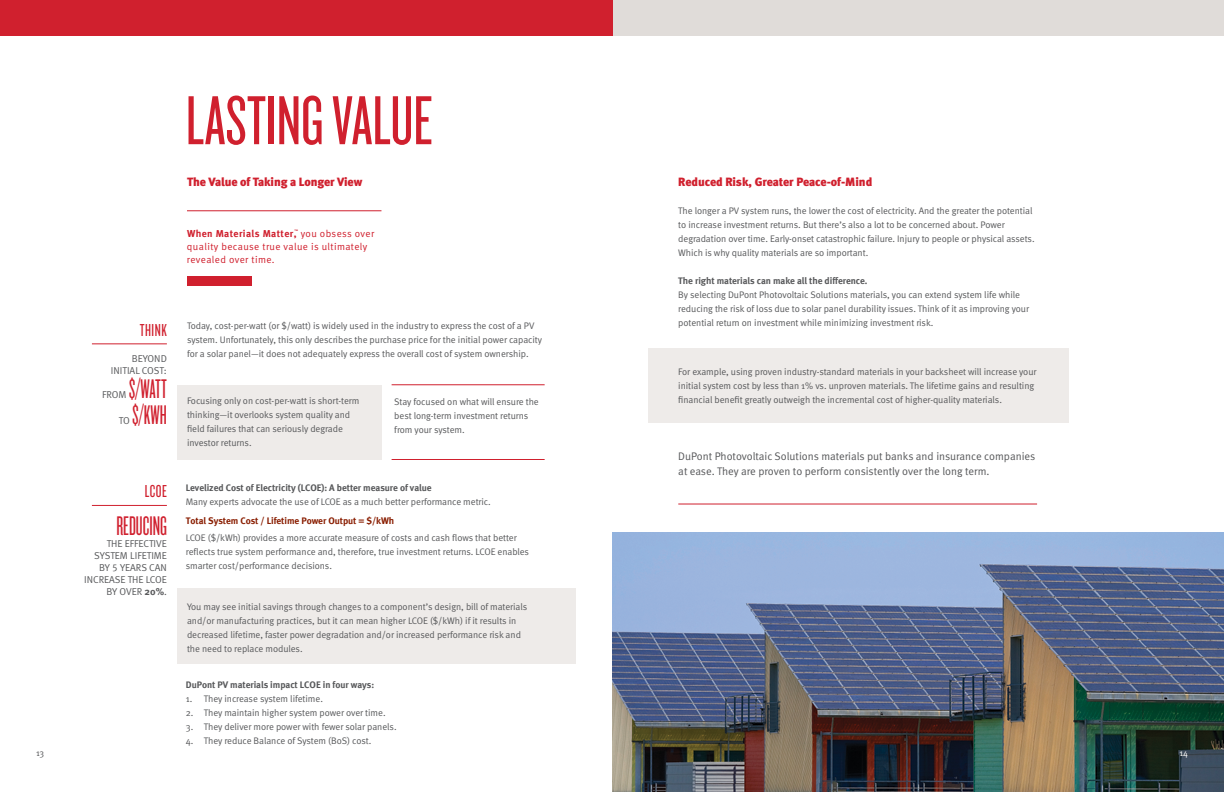
<style>
.page{position:relative;width:1224px;height:792px;background:#fff}
.page>*{position:absolute;margin:0;border:0;box-sizing:border-box;transform-origin:0 0}
.t1{font:72px "Knockout 27 Junior Bantamwt";color:#d0202e}
.t2{font:28px "Knockout 26 Junior Flywght";color:#d0202e}
.t3{font:18px "Knockout 27 Junior Bantamwt";letter-spacing:.03em;color:#d0202e}
.t4{font:900 12px "Meta";letter-spacing:-.005em;color:#d0202e}
.t5{font:11px/15px "Meta Normal";color:#58595b}
.t6{font:10px/12px "Meta Normal LF";color:#58595b;text-align:right}
.t7{font:10px/13px "Meta Normal";letter-spacing:.04em;color:#d0202e}
.t8{font:700 10px "Meta";letter-spacing:.04em;color:#d0202e}
.t9{font:10px "Meta Normal";color:#58595b}
.t10{font:9.5px/14px "Meta Normal";letter-spacing:-.005em;color:#58595b}
.t11{font:700 9.5px "Meta";letter-spacing:-.005em;color:#58595b}
.t12{font:700 9.5px "Meta";letter-spacing:-.005em;color:#8a1f03}
.t13{font:9px "Meta Normal";color:#58595b}
.t14{font:9px "Meta Normal";color:#fff}
.t15{font:700 3.5px "Meta";color:#d0202e}
.s1{font-family:"Meta Normal";font-weight:400}
.s2{font-family:"Meta";font-weight:700}
</style>
<div class="page">
<div style="left:177px;top:385px;width:204px;height:74px;background:#eeebe9"></div>
<div style="left:177px;top:589px;width:399px;height:75px;background:#eeebe9"></div>
<div style="left:0;top:0;width:613px;height:36px;background:#d0202e"></div>
<hr style="left:92px;top:505px;width:75px;height:1px;background:#d0202e">
<hr style="left:92px;top:344px;width:75px;height:1px;background:#d0202e">
<hr style="left:187px;top:211px;width:194px;height:1px;background:#d0202e">
<div style="left:187px;top:276px;width:65px;height:10px;background:#d0202e"></div>
<hr style="left:392px;top:459px;width:153px;height:1px;background:#d0202e">
<hr style="left:392px;top:385px;width:153px;height:1px;background:#d0202e">
<div style="left:648px;top:348px;width:420px;height:75px;background:#eeebe9"></div>
<img style="left:612px;top:532px;width:612px;height:260px">
<div style="left:613px;top:0;width:611px;height:36px;background:#e0dcd9"></div>
<hr style="left:678px;top:504px;width:359px;height:1px;background:#d0202e">
<p class="t13" style="left:36px;top:748px;width:10px">13</p>
<h1 class="t1" style="left:186px;top:78px;width:249px">LASTING VALUE</h1>
<p class="t4" style="left:187px;top:174px;width:177px">The Value of Taking a Longer View</p>
<p class="t8" style="left:187px;top:227px;width:189px">When Materials Matter, <span class="s1">you obsess over</span></p>
<p class="t15" style="left:294px;top:229px;width:5px">™</p>
<p class="t7" style="left:187px;top:239px;width:182px">quality because true value is ultimately revealed over time.</p>
<p class="t10" style="left:187px;top:319px;width:357px">Today, cost-per-watt (or $/watt) is widely used in the industry to express the cost of a PV system. Unfortunately, this only describes the purchase price for the initial power capacity for a solar panel—it does not adequately express the overall cost of system ownership.</p>
<h3 class="t3" style="left:140px;top:319px;width:29px">THINK</h3>
<p class="t6" style="left:111px;top:352px;width:57px">BEYOND<br>INITIAL COST:</p>
<p class="t9" style="left:102px;top:389px;width:26px">FROM</p>
<h2 class="t2" style="left:129px;top:373px;width:40px">$/WATT</h2>
<h2 class="t2" style="left:132px;top:399px;width:36px">$/KWH</h2>
<p class="t10" style="left:187px;top:393px;width:174px">Focusing only on cost-per-watt is short-term thinking—it overlooks system quality and field failures that can seriously degrade investor returns.</p>
<p class="t10" style="left:394px;top:395px;width:146px">Stay focused on what will ensure the best long-term investment returns from your system.</p>
<p class="t9" style="left:119px;top:415px;width:13px">TO</p>
<h3 class="t3" style="left:145px;top:481px;width:24px">LCOE</h3>
<h2 class="t2" style="left:116px;top:511px;width:52px">REDUCING</h2>
<p class="t6" style="left:84px;top:538px;width:84px">THE EFFECTIVE<br>SYSTEM LIFETIME<br>BY 5 YEARS CAN<br>INCREASE THE LCOE<br>BY OVER <span class="s2">20%</span>.</p>
<p class="t11" style="left:186px;top:482px;width:247px">Levelized Cost of Electricity (LCOE): A better measure of value</p>
<p class="t10" style="left:186px;top:495px;width:306px">Many experts advocate the use of LCOE as a much better performance metric.</p>
<p class="t12" style="left:186px;top:515px;width:210px">Total System Cost / Lifetime Power Output = $/kWh</p>
<p class="t10" style="left:186px;top:531px;width:345px">LCOE ($/kWh) provides a more accurate measure of costs and cash flows that better reflects true system performance and, therefore, true investment returns. LCOE enables smarter cost/performance decisions.</p>
<p class="t10" style="left:187px;top:599px;width:342px">You may see initial savings through changes to a component’s design, bill of materials and/or manufacturing practices, but it can mean higher LCOE ($/kWh) if it results in decreased lifetime, faster power degradation and/or increased performance risk and the need to replace modules.</p>
<p class="t11" style="left:186px;top:679px;width:190px">DuPont PV materials impact LCOE in four ways:</p>
<p class="t10" style="left:186px;top:691px;width:139px">1. They increase system lifetime.</p>
<p class="t10" style="left:186px;top:705px;width:201px">2. They maintain higher system power over time.</p>
<p class="t10" style="left:186px;top:719px;width:212px">3. They deliver more power with fewer solar panels.</p>
<p class="t10" style="left:186px;top:733px;width:187px">4. They reduce Balance of System (BoS) cost.</p>
<p class="t4" style="left:678px;top:174px;width:195px">Reduced Risk, Greater Peace-of-Mind</p>
<p class="t10" style="left:678px;top:203px;width:358px">The longer a PV system runs, the lower the cost of electricity. And the greater the potential to increase investment returns. But there’s also a lot to be concerned about. Power degradation over time. Early-onset catastrophic failure. Injury to people or physical assets.<br>Which is why quality materials are so important.</p>
<p class="t11" style="left:678px;top:275px;width:191px">The right materials can make all the difference.</p>
<p class="t10" style="left:678px;top:287px;width:352px">By selecting DuPont Photovoltaic Solutions materials, you can extend system life while reducing the risk of loss due to solar panel durability issues. Think of it as improving your potential return on investment while minimizing investment risk.</p>
<p class="t10" style="left:678px;top:365px;width:360px">For example, using proven industry-standard materials in your backsheet will increase your initial system cost by less than 1% vs. unproven materials. The lifetime gains and resulting financial benefit greatly outweigh the incremental cost of higher-quality materials.</p>
<p class="t5" style="left:678px;top:449px;width:359px">DuPont Photovoltaic Solutions materials put banks and insurance companies at ease. They are proven to perform consistently over the long term.</p>
<p class="t14" style="left:1179px;top:748px;width:10px">14</p>
</div>
